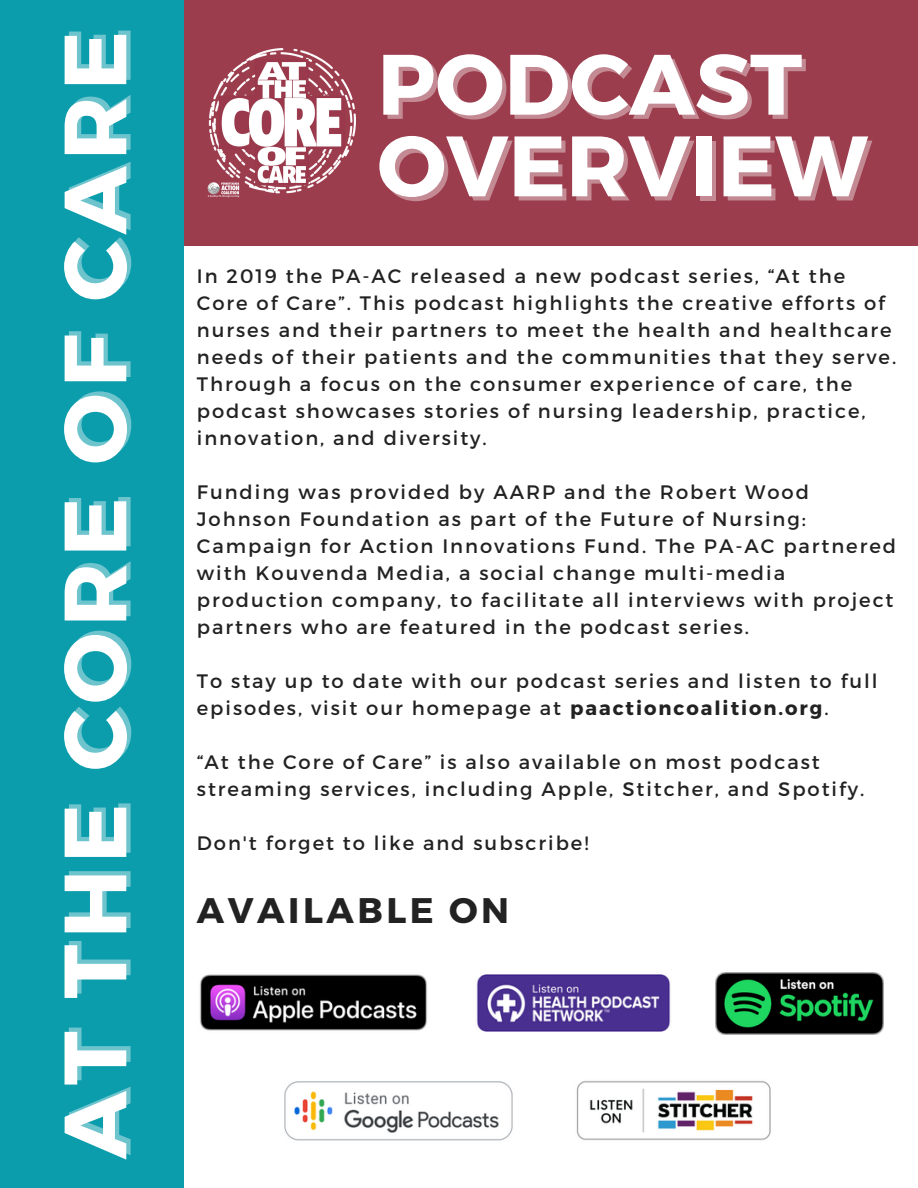
<style>
.page{position:relative;width:918px;height:1188px;background:#fff}
.page>*{position:absolute;margin:0;border:0;box-sizing:border-box;transform-origin:0 0}
.t1{font:700 88.05px "Montserrat";letter-spacing:.07em;color:#fff}
.t2{font:700 85.5px "Montserrat";color:#fff}
.t3{font:700 35.55px "Montserrat";letter-spacing:.1em;color:#222}
.t4{font:19.5px/27px "Montserrat";letter-spacing:.1em;color:#222}
.s1{font-weight:700}
</style>
<div class="page">
<img style="left:576px;top:1081px;width:195px;height:59px">
<img style="left:200px;top:974px;width:227px;height:57px">
<div style="left:176px;top:0;width:742px;height:245px;background:#9c3d4e"></div>
<div style="left:0;top:0;width:183px;height:1188px;background:#0c9dad"></div>
<img style="left:284px;top:1081px;width:229px;height:60px">
<img style="left:476px;top:974px;width:195px;height:58px">
<img style="left:207px;top:49px;width:149px;height:148px">
<img style="left:715px;top:972px;width:169px;height:62px">
<p class="t1" style="left:38px;top:1159px;width:1130px;rotate:-90deg">AT THE CORE OF CARE</p>
<p class="t2" style="left:377px;top:29px;width:426px">PODCAST</p>
<p class="t2" style="left:377px;top:110px;width:492px">OVERVIEW</p>
<p class="t4" style="left:197px;top:261px;width:701px">In 2019 the PA-AC released a new podcast series, “At the Core of Care”. This podcast highlights the creative efforts of nurses and their partners to meet the health and healthcare needs of their patients and the communities that they serve.<br>Through a focus on the consumer experience of care, the podcast showcases stories of nursing leadership, practice, innovation, and diversity.</p>
<p class="t4" style="left:197px;top:477px;width:701px">Funding was provided by AARP and the Robert Wood Johnson Foundation as part of the Future of Nursing:<br>Campaign for Action Innovations Fund. The PA-AC partnered with Kouvenda Media, a social change multi-media production company, to facilitate all interviews with project partners who are featured in the podcast series.</p>
<p class="t4" style="left:197px;top:666px;width:682px">To stay up to date with our podcast series and listen to full episodes, visit our homepage at <span class="s1">paactioncoalition.org</span>.</p>
<p class="t4" style="left:197px;top:747px;width:669px">“At the Core of Care” is also available on most podcast streaming services, including Apple, Stitcher, and Spotify.</p>
<p class="t4" style="left:197px;top:828px;width:393px">Don't forget to like and subscribe!</p>
<p class="t3" style="left:197px;top:887px;width:314px">AVAILABLE ON</p>
</div>
